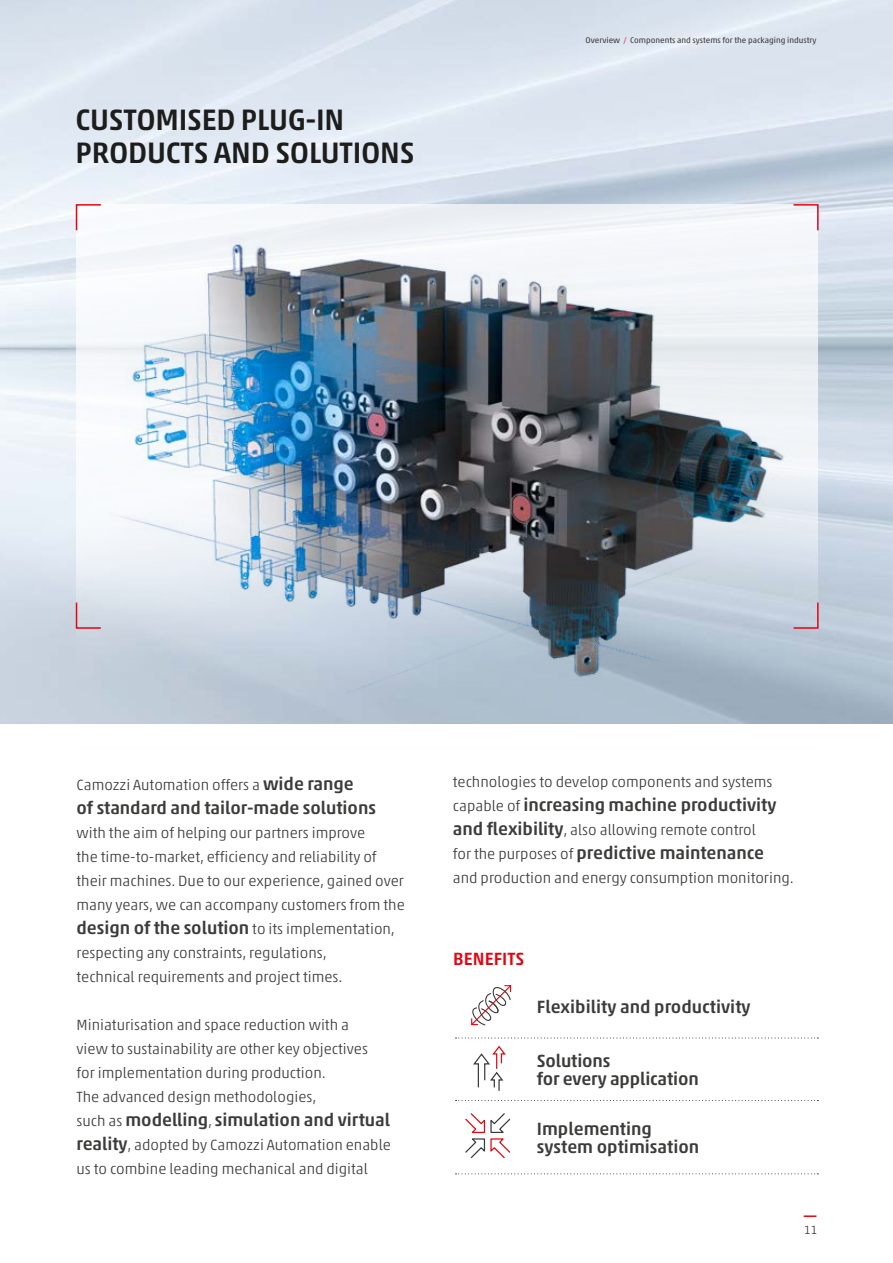
<style>
.page{position:relative;width:893px;height:1263px;background:#fff}
.page>*{position:absolute;margin:0;border:0;box-sizing:border-box;transform-origin:0 0}
.t1{font:500 30px/33px "Akko W1 G";letter-spacing:-.01em;color:#1d1d1b}
.t2{font:500 18px/18px "Akko W1 G";letter-spacing:-.005em;color:#3c3c3b}
.t3{font:500 18px "Akko W1 G";color:#e30613}
.t4{font:300 15px/24px "Akko W1 G";color:#3c3c3b}
.t5{font:300 12px "Akko W1 G";color:#3c3c3b}
.t6{font:8.25px "Akko W1 G";color:#3c3c3b}
.s1{font-weight:300;color:#e30613}
.s2{font-weight:500;font-size:18px}
.s3{font-weight:300;font-size:15px}
</style>
<div class="page">
<img style="left:77px;top:629px;width:741px;height:95px">
<img style="left:75px;top:203px;width:744px;height:426px">
<svg style="left:804px;top:1215px;width:12px;height:2px"></svg>
<svg style="left:455px;top:1100px;width:363px;height:1px"></svg>
<svg style="left:455px;top:1037px;width:363px;height:1px"></svg>
<svg style="left:455px;top:1173px;width:363px;height:1px"></svg>
<svg style="left:471px;top:985px;width:40px;height:40px"></svg>
<svg style="left:473px;top:1046px;width:32px;height:44px"></svg>
<svg style="left:465px;top:1113px;width:45px;height:45px"></svg>
<h1 class="t1" style="left:75px;top:100px;width:340px">CUSTOMISED PLUG-IN<br>PRODUCTS AND SOLUTIONS</h1>
<p class="t6" style="left:586px;top:34px;width:232px">Overview <span class="s1">/</span> Components and systems for the packaging industry</p>
<p class="t4" style="left:77px;top:771px;width:279px">Camozzi Automation offers a <span class="s2">wide range</span></p>
<p class="t2" style="left:77px;top:797px;width:301px">of standard and tailor-made solutions</p>
<p class="t4" style="left:77px;top:819px;width:330px">with the aim of helping our partners improve<br>the time-to-market, efficiency and reliability of their machines. Due to our experience, gained over many years, we can accompany customers from the <span class="s2">design of the solution</span> to its implementation, respecting any constraints, regulations,<br>technical requirements and project times.</p>
<p class="t4" style="left:77px;top:1011px;width:293px">Miniaturisation and space reduction with a view to sustainability are other key objectives for implementation during production.<br>The advanced design methodologies,</p>
<p class="t2" style="left:77px;top:1109px;width:315px"><span class="s3">such as</span> modelling<span class="s3">,</span> simulation and virtual</p>
<p class="t4" style="left:77px;top:1131px;width:316px"><span class="s2">reality</span>, adopted by Camozzi Automation enable us to combine leading mechanical and digital</p>
<p class="t4" style="left:453px;top:769px;width:321px">technologies to develop components and systems</p>
<p class="t2" style="left:453px;top:795px;width:325px"><span class="s3">capable of</span> increasing machine productivity</p>
<p class="t4" style="left:453px;top:817px;width:305px"><span class="s2">and flexibility</span>, also allowing remote control</p>
<p class="t2" style="left:453px;top:843px;width:313px"><span class="s3">for the purposes of</span> predictive maintenance</p>
<p class="t4" style="left:453px;top:865px;width:342px">and production and energy consumption monitoring.</p>
<p class="t3" style="left:453px;top:946px;width:73px">BENEFITS</p>
<p class="t2" style="left:537px;top:996px;width:215px">Flexibility and productivity</p>
<p class="t2" style="left:537px;top:1050px;width:163px">Solutions<br>for every application</p>
<p class="t2" style="left:537px;top:1118px;width:164px">Implementing system optimisation</p>
<p class="t5" style="left:804px;top:1221px;width:15px">11</p>
</div>
